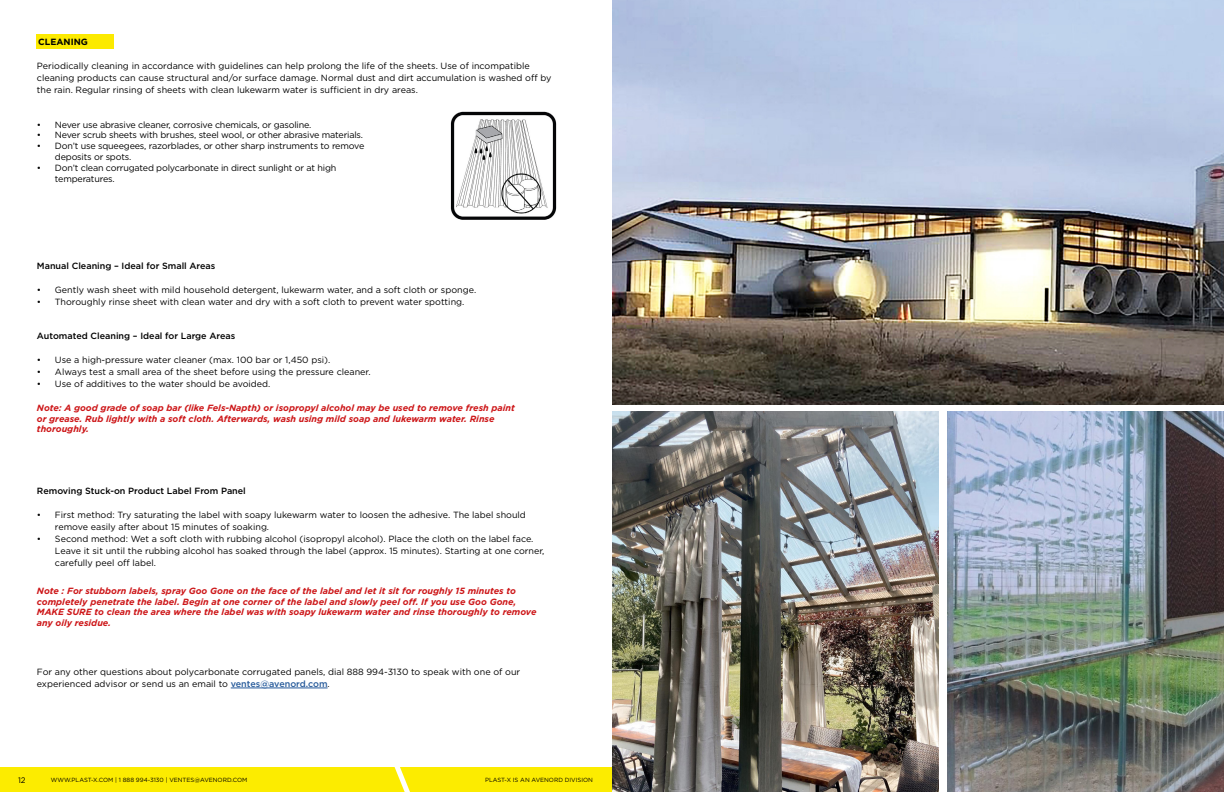
<style>
.page{position:relative;width:1224px;height:792px;background:#fff}
.page>*{position:absolute;margin:0;border:0;box-sizing:border-box;transform-origin:0 0}
.t1{font:9px/12px "Gotham";color:#000}
.t2{font:italic 700 9px/10.8px "Gotham";color:#cd1719}
.t3{font:9px/10.8px "Gotham";letter-spacing:-.02em;color:#000}
.t4{font:500 9px "Gotham";color:#000}
.t5{font:700 9px "Gotham";color:#000}
.t6{font:8px "Gotham";color:#000}
.t7{font:6px "Gotham";color:#000}
.s1{font-weight:500;color:#275b9b}
</style>
<div class="page">
<div style="left:0;top:768px;width:612px;height:24px;background:#fcec00"></div>
<svg style="left:394px;top:767px;width:23px;height:25px"></svg>
<img style="left:450px;top:112px;width:107px;height:107px">
<div style="left:37px;top:35px;width:77px;height:14px;background:#fcea00"></div>
<hr style="left:231px;top:688px;width:97px;height:1px;background:#275b9b">
<img style="left:612px;top:0;width:612px;height:404px">
<img style="left:947px;top:412px;width:277px;height:380px">
<img style="left:612px;top:412px;width:327px;height:380px">
<p class="t5" style="left:38px;top:37px;width:51px">CLEANING</p>
<p class="t1" style="left:37px;top:59px;width:516px">Periodically cleaning in accordance with guidelines can help prolong the life of the sheets. Use of incompatible cleaning products can cause structural and/or surface damage. Normal dust and dirt accumulation is washed off by the rain. Regular rinsing of sheets with clean lukewarm water is sufficient in dry areas.</p>
<p class="t3" style="left:37px;top:119px;width:276px">• Never use abrasive cleaner, corrosive chemicals, or gasoline.</p>
<p class="t3" style="left:37px;top:130px;width:328px">• Never scrub sheets with brushes, steel wool, or other abrasive materials.</p>
<p class="t3" style="left:55px;top:140px;width:311px;text-indent:-18px">• Don’t use squeegees, razorblades, or other sharp instruments to remove deposits or spots.</p>
<p class="t3" style="left:55px;top:162px;width:283px;text-indent:-18px">• Don’t clean corrugated polycarbonate in direct sunlight or at high temperatures.</p>
<p class="t4" style="left:37px;top:261px;width:180px">Manual Cleaning – Ideal for Small Areas</p>
<p class="t1" style="left:37px;top:284px;width:441px">• Gently wash sheet with mild household detergent, lukewarm water, and a soft cloth or sponge.</p>
<p class="t1" style="left:37px;top:296px;width:429px">• Thoroughly rinse sheet with clean water and dry with a soft cloth to prevent water spotting.</p>
<p class="t4" style="left:37px;top:330px;width:200px">Automated Cleaning – Ideal for Large Areas</p>
<p class="t1" style="left:37px;top:353px;width:295px">• Use a high-pressure water cleaner (max. 100 bar or 1,450 psi).</p>
<p class="t1" style="left:37px;top:365px;width:335px">• Always test a small area of the sheet before using the pressure cleaner.</p>
<p class="t1" style="left:37px;top:377px;width:235px">• Use of additives to the water should be avoided.</p>
<p class="t2" style="left:37px;top:402px;width:479px">Note: A good grade of soap bar (like Fels-Napth) or isopropyl alcohol may be used to remove fresh paint or grease. Rub lightly with a soft cloth. Afterwards, wash using mild soap and lukewarm water. Rinse thoroughly.</p>
<p class="t4" style="left:37px;top:486px;width:210px">Removing Stuck-on Product Label From Panel</p>
<p class="t1" style="left:55px;top:509px;width:473px;text-indent:-18px">• First method: Try saturating the label with soapy lukewarm water to loosen the adhesive. The label should remove easily after about 15 minutes of soaking.</p>
<p class="t1" style="left:55px;top:533px;width:491px;text-indent:-18px">• Second method: Wet a soft cloth with rubbing alcohol (isopropyl alcohol). Place the cloth on the label face.<br>Leave it sit until the rubbing alcohol has soaked through the label (approx. 15 minutes). Starting at one corner, carefully peel off label.</p>
<p class="t2" style="left:37px;top:585px;width:501px">Note : For stubborn labels, spray Goo Gone on the face of the label and let it sit for roughly 15 minutes to completely penetrate the label. Begin at one corner of the label and slowly peel off. If you use Goo Gone, MAKE SURE to clean the area where the label was with soapy lukewarm water and rinse thoroughly to remove any oily residue.</p>
<p class="t1" style="left:37px;top:665px;width:485px">For any other questions about polycarbonate corrugated panels, dial 888 994-3130 to speak with one of our experienced advisor or send us an email to <span class="s1">ventes@avenord.com</span>.</p>
<p class="t6" style="left:18px;top:775px;width:9px">12</p>
<p class="t7" style="left:51px;top:777px;width:198px">WWW.PLAST-X.COM | 1 888 994-3130 | VENTES@AVENORD.COM</p>
<p class="t7" style="left:485px;top:777px;width:109px">PLAST-X IS AN AVENORD DIVISION</p>
</div>
